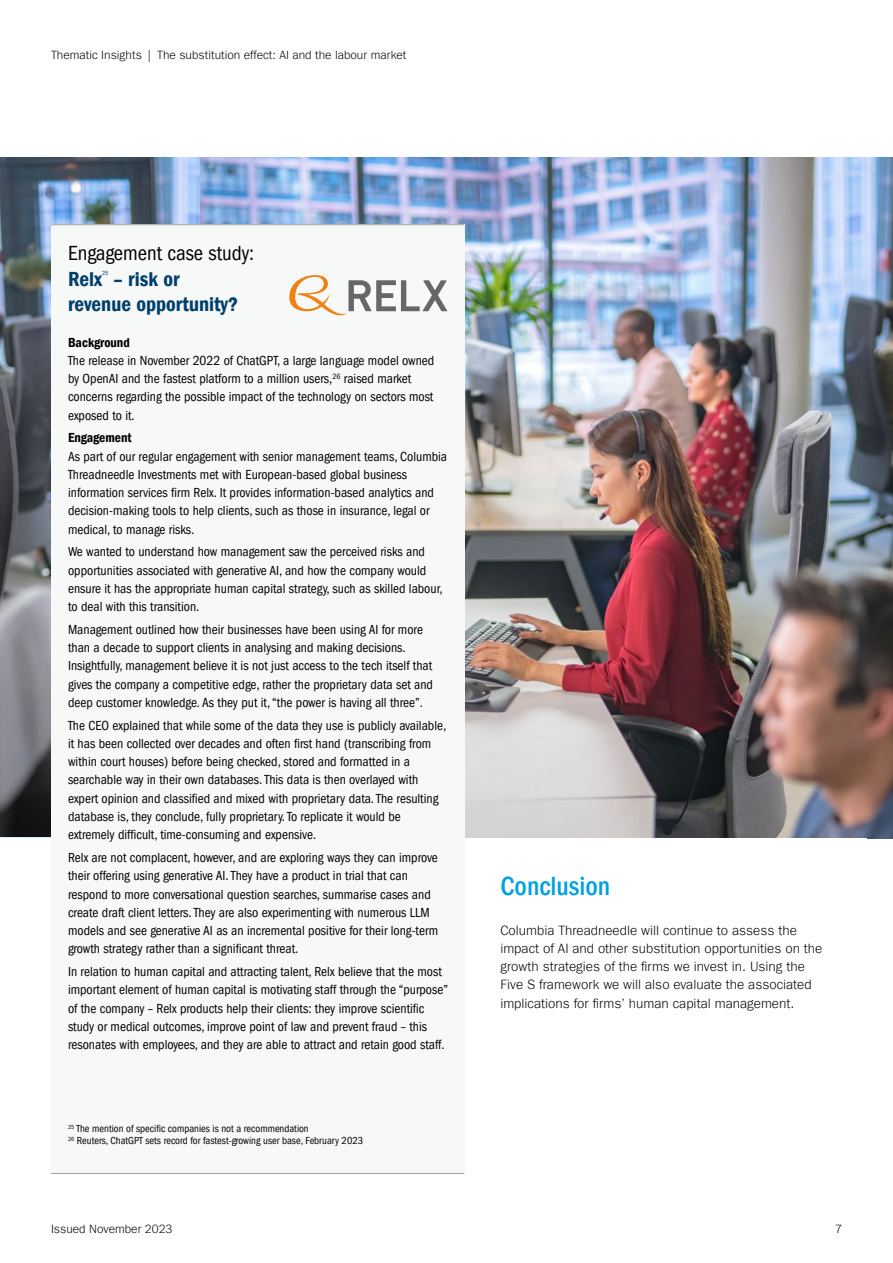
<style>
.page{position:relative;width:893px;height:1263px;background:#fff}
.page>*{position:absolute;margin:0;border:0;box-sizing:border-box;transform-origin:0 0}
.Header_02_Viewpoint{font:500 condensed 27px "ITC Frank Gofor Ameriprise";color:#00a0e3}
.Body_Text{font:21px/25.5px "ITC Frank Gofor Ameriprise Dm Cn";color:#003f6c}
.Body_Text-2{font:condensed 21px/25.5px "ITC Frank Gofor Ameriprise";color:#000}
.Body_Text-3{font:condensed 13.5px/18.3px "ITC Frank Gofor Ameriprise";color:#000}
.Body_Text-4{font:300 13.5px/18.3px "ITC Frank Gofor Ameriprise";color:#000}
.t1{font:300 12px "ITC Frank Gofor Ameriprise";color:#000}
.Footnotes{font:condensed 10.5px "ITC Frank Gofor Ameriprise";color:#000}
.Body_Text-5{font:condensed 6.15px "ITC Frank Gofor Ameriprise";color:#003f6c}
.s1{font-family:"ITC Frank Gofor Ameriprise Dm Cn";font-stretch:normal;color:#003f6c}
.s2{font-family:"ITC Frank Gofor Ameriprise Dm Cn";font-stretch:normal}
</style>
<div class="page">
<img style="left:200px;top:157px;width:693px;height:681px">
<img style="left:0;top:157px;width:200px;height:681px">
<div style="left:51px;top:225px;width:413px;height:949px;background:#f7f8f8"></div>
<hr style="left:51px;top:224px;width:413px;height:1px;background:#9d9e9e">
<hr style="left:51px;top:1173px;width:413px;height:1px;background:#9d9e9e">
<svg style="left:289px;top:275px;width:158px;height:40px"></svg>
<p class="t1" style="left:51px;top:48px;width:357px">Thematic Insights | The substitution effect: AI and the labour market</p>
<p class="Body_Text-2" style="left:68px;top:241px;width:188px">Engagement case study:<br><span class="s1">Relx</span></p>
<p class="Body_Text-5" style="left:102px;top:269px;width:8px">25</p>
<p class="Body_Text" style="left:68px;top:266px;width:172px;text-indent:46px">– risk or revenue opportunity?</p>
<p class="Body_Text-3" style="left:68px;top:333px;width:368px"><span class="s2">Background<br></span>The release in November 2022 of ChatGPT, a large language model owned by OpenAI and the fastest platform to a million users,<sup>26</sup> raised market concerns regarding the possible impact of the technology on sectors most exposed to it.</p>
<p class="Body_Text-3" style="left:68px;top:429px;width:381px"><span class="s2">Engagement<br></span>As part of our regular engagement with senior management teams, Columbia Threadneedle Investments met with European-based global business information services firm Relx. It provides information-based analytics and decision-making tools to help clients, such as those in insurance, legal or medical, to manage risks.</p>
<p class="Body_Text-3" style="left:68px;top:543px;width:376px">We wanted to understand how management saw the perceived risks and opportunities associated with generative AI, and how the company would ensure it has the appropriate human capital strategy, such as skilled labour, to deal with this transition.</p>
<p class="Body_Text-3" style="left:68px;top:620px;width:366px">Management outlined how their businesses have been using AI for more than a decade to support clients in analysing and making decisions.<br>Insightfully, management believe it is not just access to the tech itself that gives the company a competitive edge, rather the proprietary data set and deep customer knowledge. As they put it, “the power is having all three”.</p>
<p class="Body_Text-3" style="left:68px;top:716px;width:380px">The CEO explained that while some of the data they use is publicly available, it has been collected over decades and often first hand (transcribing from within court houses) before being checked, stored and formatted in a searchable way in their own databases. This data is then overlayed with expert opinion and classified and mixed with proprietary data. The resulting database is, they conclude, fully proprietary. To replicate it would be extremely difficult, time-consuming and expensive.</p>
<p class="Body_Text-3" style="left:68px;top:848px;width:372px">Relx are not complacent, however, and are exploring ways they can improve their offering using generative AI. They have a product in trial that can respond to more conversational question searches, summarise cases and create draft client letters. They are also experimenting with numerous LLM models and see generative AI as an incremental positive for their long-term growth strategy rather than a significant threat.</p>
<p class="Body_Text-3" style="left:68px;top:962px;width:381px">In relation to human capital and attracting talent, Relx believe that the most important element of human capital is motivating staff through the “purpose” of the company – Relx products help their clients: they improve scientific study or medical outcomes, improve point of law and prevent fraud – this resonates with employees, and they are able to attract and retain good staff.</p>
<p class="Footnotes" style="left:68px;top:1123px;width:242px"><sup>25</sup> The mention of specific companies is not a recommendation</p>
<p class="Footnotes" style="left:68px;top:1135px;width:297px"><sup>26</sup> Reuters, ChatGPT sets record for fastest-growing user base, February 2023</p>
<p class="Header_02_Viewpoint" style="left:500px;top:871px;width:111px">Conclusion</p>
<p class="Body_Text-4" style="left:500px;top:921px;width:324px">Columbia Threadneedle will continue to assess the impact of AI and other substitution opportunities on the growth strategies of the firms we invest in. Using the Five S framework we will also evaluate the associated implications for firms’ human capital management.</p>
<p class="t1" style="left:51px;top:1222px;width:123px">Issued November 2023</p>
<p class="t1" style="left:835px;top:1222px;width:8px">7</p>
</div>
